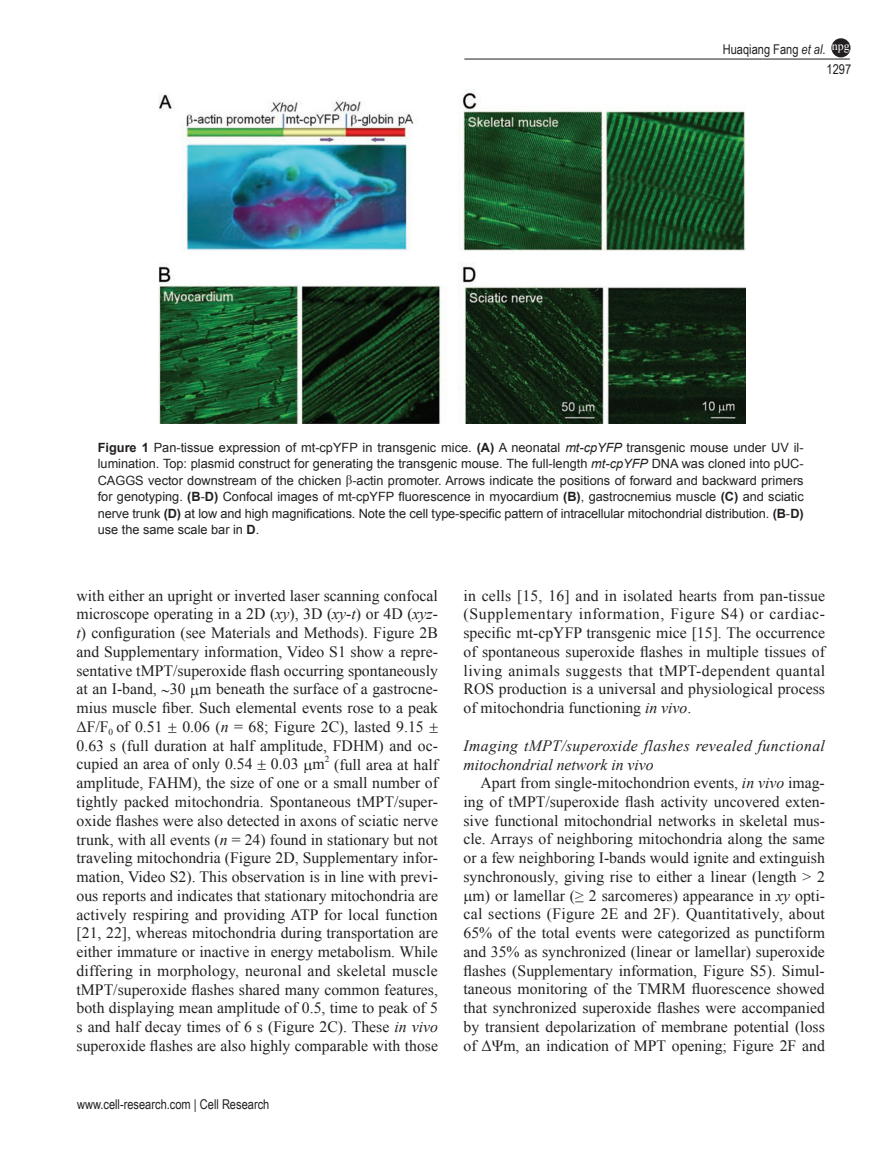
<style>
.page{position:relative;width:893px;height:1170px;background:#fff}
.page>*{position:absolute;margin:0;border:0;box-sizing:border-box;transform-origin:0 0}
.t1{font:15.75px/18.8px "Times New Roman PSMT2";color:#231f20}
.t2{font:15.75px/18.8px "Times New Roman";color:#231f20;text-align:justify}
.t3{font:15.75px/18.8px "Times New Roman PSMT2";letter-spacing:.04em;color:#231f20}
.t4{font:15.75px/19px "Times New Roman PS Italic MT2";letter-spacing:.025em;color:#231f20}
.t5{font:13.5px "Arial Narrow 2";color:#231f20}
.t6{font:12.75px/16.5px "Arial";color:#231f20;text-align:justify}
.t7{font:12.75px/16.5px "Arial MT2";letter-spacing:-.01em;color:#231f20}
.t8{font:12px "Times New Roman PSMT2";color:#fff}
.t9{font:9.15px "Times New Roman PSMT2";color:#231f20}
.s1{font-family:"Arial Narrow";font-style:italic}
.s2{font-weight:700}
.s3{font-style:italic}
.s4{font-family:"Times New Roman"}
.s5{font-family:"Arial"}
.s6{font-family:"Arial";font-weight:700}
.s7{font-family:"Times New Roman PS Italic MT2"}
.s8{font-family:"Times New Roman PSMT2"}
</style>
<div class="page">
<hr style="left:464px;top:59px;width:386px;height:1px;background:#231f20">
<div style="left:832px;top:39px;width:18px;height:18px;background:#231f20;border-radius:50%"></div>
<div style="left:831px;top:38px;width:19px;height:19px;border:2px solid #231f20;border-radius:50%"></div>
<img style="left:159px;top:92px;width:587px;height:331px">
<p class="t8" style="left:832px;top:38px;width:19px">npg</p>
<p class="t5" style="left:723px;top:40px;width:104px">Huaqiang Fang <span class="s1">et al</span>.</p>
<p class="t5" style="left:826px;top:59px;width:26px">1297</p>
<p class="t6" style="left:98px;top:439px;width:707px"><span class="s2">Figure 1</span> Pan-tissue expression of mt-cpYFP in transgenic mice. <span class="s2">(A)</span> A neonatal <span class="s3">mt-cpYFP</span> transgenic mouse under UV il&shy;lumination. Top: plasmid construct for generating the transgenic mouse. The full-length <span class="s3">mt-cpYFP</span> DNA was cloned into pUC-CAGGS vector downstream of the chicken <span class="s4">β</span>-actin promoter. Arrows indicate the positions of forward and backward primers</p>
<p class="t7" style="left:98px;top:488px;width:707px"><span class="s5">for genotyping.</span> <span class="s6">(B</span><span class="s5">-</span><span class="s6">D)</span> Confocal images of mt-cpYFP fluorescence in myocardium <span class="s6">(B)</span><span class="s5">, gastrocnemius muscle</span> <span class="s6">(C)</span> <span class="s5">and sciatic nerve trunk</span> <span class="s6">(D)</span> at low and high magnifications. Note the cell type-specific pattern of intracellular mitochondrial distribution. <span class="s6">(B</span><span class="s5">-</span><span class="s6">D)</span></p>
<p class="t6" style="left:98px;top:521px;width:163px">use the same scale bar in <span class="s2">D</span>.</p>
<p class="t1" style="left:77px;top:585px;width:363px">with either an upright or inverted laser scanning confocal microscope operating in a 2D (<span class="s7">xy</span>), 3D (<span class="s7">xy-t</span>) or 4D (<span class="s7">xyz-</span></p>
<p class="t2" style="left:77px;top:623px;width:363px"><span class="s7">t</span>) configuration (see Materials and Methods). <span class="s8">Figure 2B</span></p>
<p class="t1" style="left:77px;top:642px;width:363px">and Supplementary information, Video S1 show a repre-</p>
<p class="t2" style="left:77px;top:660px;width:363px">sentative tMPT/superoxide flash occurring spontaneously</p>
<p class="t1" style="left:77px;top:679px;width:363px">at an I-band, ∼30 m beneath the surface of a gastrocne-</p>
<p class="t2" style="left:77px;top:698px;width:363px">mius muscle fiber. Such elemental events rose to a peak</p>
<p class="t1" style="left:77px;top:717px;width:88px"><span class="s4">Δ</span>F/F<sub>0</sub> of 0.51</p>
<p class="t1" style="left:77px;top:717px;width:363px;text-indent:106px">0.06 (<span class="s7">n</span> = 68; Figure 2C), lasted 9.15<br>0.63 s (full duration at half amplitude, FDHM) and oc&shy;cupied an area of only 0.54 0.03 m</p>
<p class="t9" style="left:325px;top:752px;width:6px">2</p>
<p class="t1" style="left:77px;top:754px;width:363px;text-align:right">(full area at half<br>amplitude, FAHM), the size of one or a small number of</p>
<p class="t2" style="left:77px;top:792px;width:363px">tightly packed mitochondria. Spontaneous tMPT/super&shy;oxide flashes were also detected in axons of sciatic nerve</p>
<p class="t1" style="left:77px;top:829px;width:363px;text-align:justify">trunk, with all events (<span class="s7">n</span> = 24) found in stationary but not traveling mitochondria (Figure 2D, Supplementary infor&shy;mation, Video S2). This observation is in line with previ&shy;ous reports and indicates that stationary mitochondria are</p>
<p class="t2" style="left:77px;top:904px;width:363px">actively respiring and providing ATP for local function</p>
<p class="t1" style="left:77px;top:923px;width:363px;text-align:justify">[21, 22], whereas mitochondria during transportation are either immature or inactive in energy metabolism. While differing in morphology, neuronal and skeletal muscle</p>
<p class="t2" style="left:77px;top:979px;width:363px">tMPT/superoxide flashes shared many common features,</p>
<p class="t1" style="left:77px;top:998px;width:363px">both displaying mean amplitude of 0.5, time to peak of 5 s and half decay times of 6 s (Figure 2C). These <span class="s7">in vivo</span></p>
<p class="t2" style="left:77px;top:1035px;width:363px">superoxide flashes are also highly comparable with those</p>
<p class="t5" style="left:77px;top:1094px;width:194px">www.cell-research.com | Cell Research</p>
<p class="t3" style="left:463px;top:585px;width:363px">in cells [15, 16] and in isolated hearts from pan-tissue (Supplementary information, Figure S4) or cardiac-</p>
<p class="t2" style="left:463px;top:623px;width:363px">specific mt-cpYFP transgenic mice <span class="s8">[15]. The occurrence </span>of spontaneous superoxide flashes in multiple tissues of living animals suggests that tMPT-dependent quantal</p>
<p class="t1" style="left:463px;top:679px;width:363px">ROS production is a universal and physiological process of mitochondria functioning <span class="s7">in vivo</span>.</p>
<p class="t4" style="left:463px;top:735px;width:363px">Imaging tMPT/superoxide flashes revealed functional mitochondrial network in vivo</p>
<p class="t1" style="left:480px;top:773px;width:346px">Apart from single-mitochondrion events, <span class="s7">in vivo</span> imag-</p>
<p class="t2" style="left:463px;top:791px;width:363px">ing of tMPT/superoxide flash activity uncovered exten<span class="s8">-</span></p>
<p class="t1" style="left:463px;top:810px;width:363px;text-align:justify">sive functional mitochondrial networks in skeletal mus&shy;cle. Arrays of neighboring mitochondria along the same or a few neighboring I-bands would ignite and extinguish synchronously, giving rise to either a linear (length &gt; 2</p>
<p class="t2" style="left:473px;top:885px;width:354px">m) or lamellar (≥ 2 sarcomeres) appearance in <span class="s7">xy</span> <span class="s8">opti-</span></p>
<p class="t1" style="left:463px;top:904px;width:363px;text-align:justify">cal sections (Figure 2E and 2F). Quantitatively, about 65% of the total events were categorized as punctiform and 35% as synchronized (linear or lamellar) superoxide</p>
<p class="t2" style="left:463px;top:960px;width:363px">flashes (Supplementary information, Figure S5). Simul&shy;taneous monitoring of the TMRM fluorescence showed that synchronized superoxide flashes were accompanied</p>
<p class="t1" style="left:463px;top:1016px;width:363px">by transient depolarization of membrane potential (loss</p>
<p class="t2" style="left:463px;top:1035px;width:363px">of ΔΨm, an indication of MPT opening; <span class="s8">Figure 2F and</span></p>
</div>
